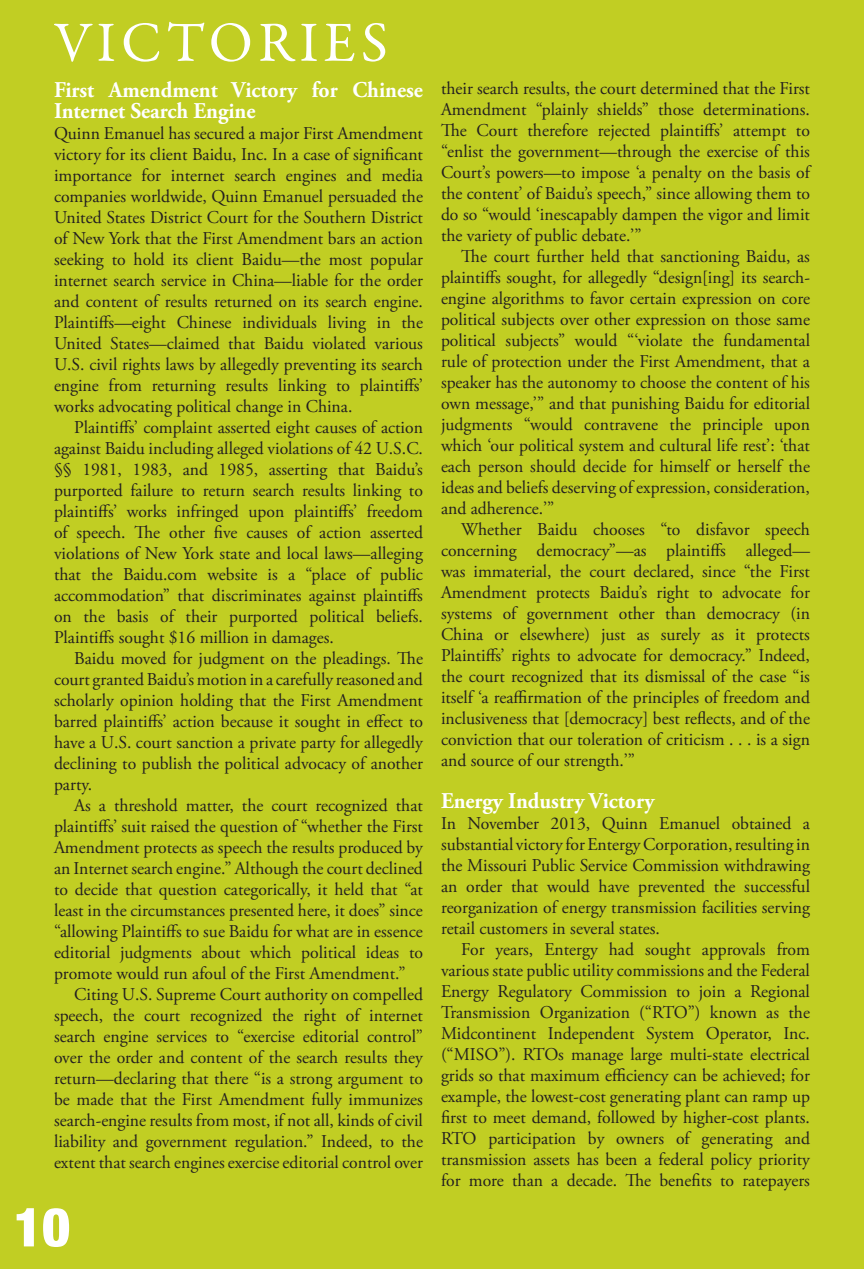
<style>
.page{position:relative;width:864px;height:1269px;background:#c1ce23}
.page>*{position:absolute;margin:0;border:0;box-sizing:border-box;transform-origin:0 0}
.t1{font:57px "Garamond Premr Pro";letter-spacing:.09em;color:#fff}
.t2{font:900 condensed 54px "Helvetica Neue";color:#fff}
.QE_-_Main_Article_St{font:700 22.5px/21px "Adobe Garamond Pro";color:#fff;scale:.96 1}
.QE_-_Main_Article_St-2{font:18px/21px "Adobe Garamond Pro";color:#231f20;text-align:justify}
</style>
<div class="page">
<p class="t1" style="left:54px;top:8px;width:335px">VICTORIES</p>
<p class="QE_-_Main_Article_St" style="left:54px;top:80px;width:386px">First Amendment Victory for Chinese<br>Internet Search Engine</p>
<p class="QE_-_Main_Article_St-2" style="left:54px;top:124px;width:371px">Quinn Emanuel has secured a major First Amendment victory for its client Baidu, Inc. In a case of significant importance for internet search engines and media companies worldwide, Quinn Emanuel persuaded the United States District Court for the Southern District of New York that the First Amendment bars an action seeking to hold its client Baidu—the most popular internet search service in China—liable for the order and content of results returned on its search engine.<br>Plaintiffs—eight Chinese individuals living in the United States—claimed that Baidu violated various U.S. civil rights laws by allegedly preventing its search engine from returning results linking to plaintiffs’ works advocating political change in China.</p>
<p class="QE_-_Main_Article_St-2" style="left:54px;top:418px;width:371px;text-indent:20px">Plaintiffs’ complaint asserted eight causes of action against Baidu including alleged violations of 42 U.S.C. §§ 1981, 1983, and 1985, asserting that Baidu’s purported failure to return search results linking to plaintiffs’ works infringed upon plaintiffs’ freedom of speech. The other five causes of action asserted violations of New York state and local laws—alleging that the Baidu.com website is a “place of public accommodation” that discriminates against plaintiffs on the basis of their purported political beliefs.<br>Plaintiffs sought $16 million in damages.</p>
<p class="QE_-_Main_Article_St-2" style="left:54px;top:649px;width:371px;text-indent:20px">Baidu moved for judgment on the pleadings. The court granted Baidu’s motion in a carefully reasoned and scholarly opinion holding that the First Amendment barred plaintiffs’ action because it sought in effect to have a U.S. court sanction a private party for allegedly declining to publish the political advocacy of another party.</p>
<p class="QE_-_Main_Article_St-2" style="left:54px;top:796px;width:371px;text-indent:20px">As a threshold matter, the court recognized that plaintiffs’ suit raised the question of “whether the First Amendment protects as speech the results produced by an Internet search engine.” Although the court declined to decide that question categorically, it held that “at least in the circumstances presented here, it does” since “allowing Plaintiffs to sue Baidu for what are in essence editorial judgments about which political ideas to promote would run afoul of the First Amendment.”</p>
<p class="QE_-_Main_Article_St-2" style="left:54px;top:985px;width:371px;text-indent:20px">Citing U.S. Supreme Court authority on compelled speech, the court recognized the right of internet search engine services to “exercise editorial control” over the order and content of the search results they return—declaring that there “is a strong argument to be made that the First Amendment fully immunizes search-engine results from most, if not all, kinds of civil liability and government regulation.” Indeed, to the extent that search engines exercise editorial control over</p>
<p class="t2" style="left:14px;top:1194px;width:58px">10</p>
<p class="QE_-_Main_Article_St-2" style="left:441px;top:78px;width:371px">their search results, the court determined that the First Amendment “plainly shields” those determinations.<br>The Court therefore rejected plaintiffs’ attempt to “enlist the government—through the exercise of this Court’s powers—to impose ‘a penalty on the basis of the content’ of Baidu’s speech,” since allowing them to do so “would ‘inescapably dampen the vigor and limit the variety of public debate.’”</p>
<p class="QE_-_Main_Article_St-2" style="left:441px;top:246px;width:371px;text-indent:20px">The court further held that sanctioning Baidu, as plaintiffs sought, for allegedly “design[ing] its search&shy;engine algorithms to favor certain expression on core political subjects over other expression on those same political subjects” would “‘violate the fundamental rule of protection under the First Amendment, that a speaker has the autonomy to choose the content of his own message,’” and that punishing Baidu for editorial judgments “would contravene the principle upon which ‘our political system and cultural life rest’: ‘that each person should decide for himself or herself the ideas and beliefs deserving of expression, consideration, and adherence.’”</p>
<p class="QE_-_Main_Article_St-2" style="left:441px;top:519px;width:371px;text-indent:20px">Whether Baidu chooses “to disfavor speech concerning democracy”—as plaintiffs alleged— was immaterial, the court declared, since “the First Amendment protects Baidu’s right to advocate for systems of government other than democracy (in China or elsewhere) just as surely as it protects Plaintiffs’ rights to advocate for democracy.” Indeed, the court recognized that its dismissal of the case “is itself ‘a reaffirmation of the principles of freedom and inclusiveness that [democracy] best reflects, and of the conviction that our toleration of criticism . . . is a sign and source of our strength.’”</p>
<p class="QE_-_Main_Article_St" style="left:441px;top:791px;width:224px">Energy Industry Victory</p>
<p class="QE_-_Main_Article_St-2" style="left:441px;top:813px;width:371px">In November 2013, Quinn Emanuel obtained a substantial victory for Entergy Corporation, resulting in the Missouri Public Service Commission withdrawing an order that would have prevented the successful reorganization of energy transmission facilities serving retail customers in several states.</p>
<p class="QE_-_Main_Article_St-2" style="left:441px;top:939px;width:371px;text-indent:20px">For years, Entergy had sought approvals from various state public utility commissions and the Federal Energy Regulatory Commission to join a Regional Transmission Organization (“RTO”) known as the Midcontinent Independent System Operator, Inc. (“MISO”). RTOs manage large multi-state electrical grids so that maximum efficiency can be achieved; for example, the lowest-cost generating plant can ramp up first to meet demand, followed by higher-cost plants.<br>RTO participation by owners of generating and transmission assets has been a federal policy priority for more than a decade. The benefits to ratepayers</p>
</div>
